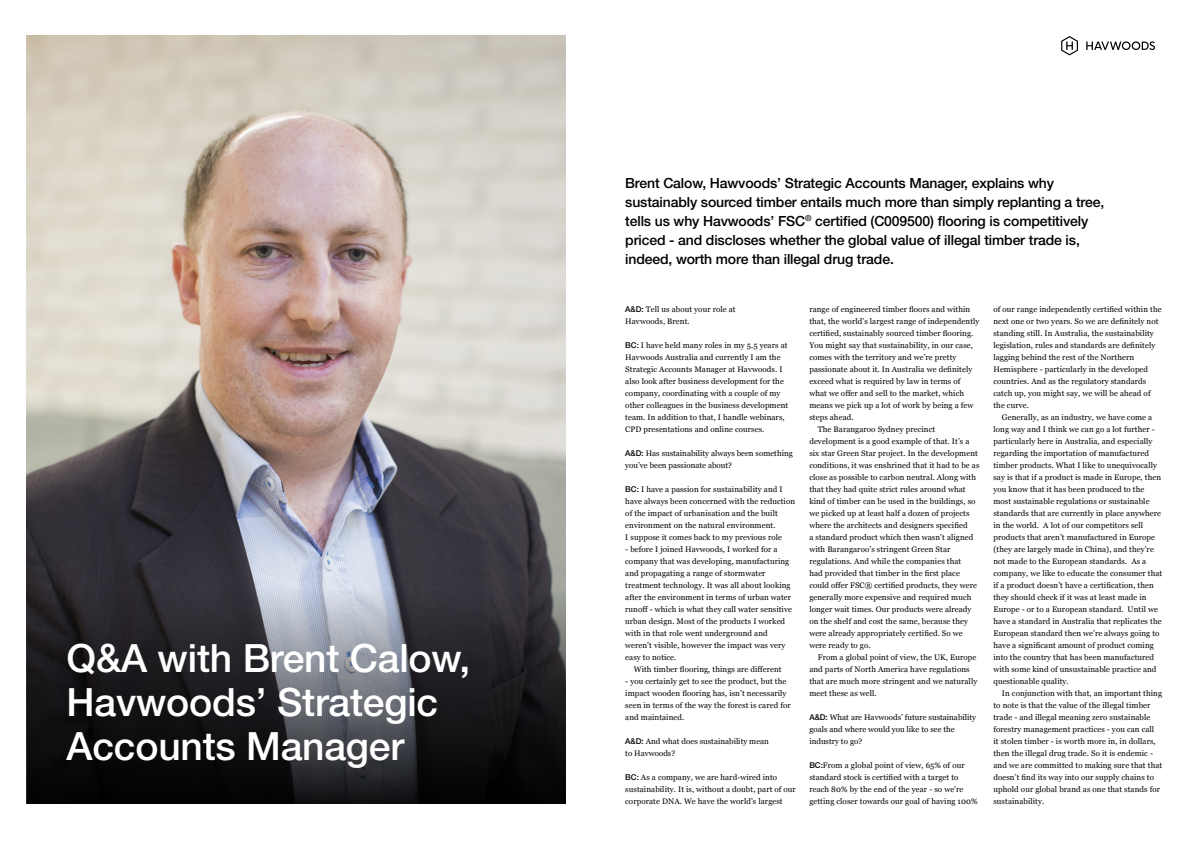
<style>
.page{position:relative;width:1191px;height:842px;background:#fff}
.page>*{position:absolute;margin:0;border:0;box-sizing:border-box;transform-origin:0 0}
.t1{font:500 39px/44px "Helvetica Neue LT Std";letter-spacing:-.005em;color:#fff}
.t2{font:500 14px/19px "Helvetica Neue LT Std";letter-spacing:-.01em;color:#000}
.t3{font:8px/12px "Georgia";letter-spacing:.01em;color:#000}
.s1{font-family:"Helvetica Neue LT Std";font-weight:500}
</style>
<div class="page">
<img style="left:27px;top:36px;width:539px;height:768px">
<svg style="left:1061px;top:36px;width:17px;height:19px"></svg>
<svg style="left:1086px;top:41px;width:69px;height:9px"></svg>
<h1 class="t1" style="left:67px;top:635px;width:405px">Q&amp;A with Brent Calow,<br>Havwoods’ Strategic<br>Accounts Manager</h1>
<p class="t2" style="left:625px;top:173px;width:480px">Brent Calow, Hawvoods’ Strategic Accounts Manager, explains why sustainably sourced timber entails much more than simply replanting a tree, tells us why Havwoods’ FSC<sup>®</sup> certified (C009500) flooring is competitively priced - and discloses whether the global value of illegal timber trade is, indeed, worth more than illegal drug trade.</p>
<p class="t3" style="left:625px;top:303px;width:112px"><span class="s1">A&amp;D:</span> Tell us about your role at<br>Havwoods, Brent.</p>
<p class="t3" style="left:625px;top:339px;width:164px"><span class="s1">BC:</span> I have held many roles in my 5.5 years at Havwoods Australia and currently I am the Strategic Accounts Manager at Havwoods. I also look after business development for the company, coordinating with a couple of my other colleagues in the business development team. In addition to that, I handle webinars, CPD presentations and online courses.</p>
<p class="t3" style="left:625px;top:447px;width:169px"><span class="s1">A&amp;D:</span> Has sustainability always been something you’ve been passionate about?</p>
<p class="t3" style="left:625px;top:483px;width:171px"><span class="s1">BC:</span> I have a passion for sustainability and I have always been concerned with the reduction of the impact of urbanisation and the built environment on the natural environment.<br>I suppose it comes back to my previous role</p>
<p class="t3" style="left:625px;top:543px;width:168px">- before I joined Havwoods, I worked for a company that was developing, manufacturing and propagating a range of stormwater treatment technology. It was all about looking after the environment in terms of urban water runoff - which is what they call water sensitive urban design. Most of the products I worked with in that role went underground and weren’t visible, however the impact was very easy to notice.</p>
<p class="t3" style="left:634px;top:663px;width:149px">With timber flooring, things are different</p>
<p class="t3" style="left:625px;top:675px;width:167px">- you certainly get to see the product, but the impact wooden flooring has, isn’t necessarily seen in terms of the way the forest is cared for and maintained.</p>
<p class="t3" style="left:625px;top:735px;width:145px"><span class="s1">A&amp;D:</span> And what does sustainability mean to Havwoods?</p>
<p class="t3" style="left:625px;top:771px;width:172px"><span class="s1">BC:</span> As a company, we are hard-wired into sustainability. It is, without a doubt, part of our corporate DNA. We have the world’s largest</p>
<p class="t3" style="left:809px;top:303px;width:162px">range of engineered timber floors and within</p>
<p class="t3" style="left:809px;top:315px;width:172px">that, the world’s largest range of independently</p>
<p class="t3" style="left:809px;top:327px;width:165px">certified, sustainably sourced timber flooring.</p>
<p class="t3" style="left:809px;top:339px;width:165px">You might say that sustainability, in our case,</p>
<p class="t3" style="left:809px;top:351px;width:149px">comes with the territory and we’re pretty</p>
<p class="t3" style="left:809px;top:363px;width:164px">passionate about it. In Australia we definitely</p>
<p class="t3" style="left:809px;top:375px;width:153px">exceed what is required by law in terms of</p>
<p class="t3" style="left:809px;top:387px;width:156px">what we offer and sell to the market, which</p>
<p class="t3" style="left:809px;top:399px;width:165px">means we pick up a lot of work by being a few</p>
<p class="t3" style="left:809px;top:411px;width:46px">steps ahead.</p>
<p class="t3" style="left:818px;top:423px;width:119px">The Barangaroo Sydney precinct</p>
<p class="t3" style="left:809px;top:435px;width:162px">development is a good example of that. It’s a</p>
<p class="t3" style="left:809px;top:447px;width:170px">six star Green Star project. In the development</p>
<p class="t3" style="left:809px;top:459px;width:172px">conditions, it was enshrined that it had to be as</p>
<p class="t3" style="left:809px;top:471px;width:168px">close as possible to carbon neutral. Along with</p>
<p class="t3" style="left:809px;top:483px;width:158px">that they had quite strict rules around what</p>
<p class="t3" style="left:809px;top:495px;width:168px">kind of timber can be used in the buildings, so</p>
<p class="t3" style="left:809px;top:507px;width:162px">we picked up at least half a dozen of projects</p>
<p class="t3" style="left:809px;top:519px;width:160px">where the architects and designers specified</p>
<p class="t3" style="left:809px;top:531px;width:166px">a standard product which then wasn’t aligned</p>
<p class="t3" style="left:809px;top:543px;width:142px">with Barangaroo’s stringent Green Star</p>
<p class="t3" style="left:809px;top:555px;width:153px">regulations. And while the companies that</p>
<p class="t3" style="left:809px;top:567px;width:152px">had provided that timber in the first place</p>
<p class="t3" style="left:809px;top:579px;width:169px">could offer FSC® certified products, they were</p>
<p class="t3" style="left:809px;top:591px;width:164px">generally more expensive and required much</p>
<p class="t3" style="left:809px;top:603px;width:164px">longer wait times. Our products were already</p>
<p class="t3" style="left:809px;top:615px;width:160px">on the shelf and cost the same, because they</p>
<p class="t3" style="left:809px;top:627px;width:155px">were already appropriately certified. So we</p>
<p class="t3" style="left:809px;top:639px;width:63px">were ready to go.</p>
<p class="t3" style="left:818px;top:651px;width:160px">From a global point of view, the UK, Europe</p>
<p class="t3" style="left:809px;top:663px;width:162px">and parts of North America have regulations</p>
<p class="t3" style="left:809px;top:675px;width:169px">that are much more stringent and we naturally</p>
<p class="t3" style="left:809px;top:687px;width:69px">meet these as well.</p>
<p class="t3" style="left:809px;top:711px;width:168px"><span class="s1">A&amp;D:</span> What are Havwoods’ future sustainability goals and where would you like to see the industry to go?</p>
<p class="t3" style="left:809px;top:759px;width:170px"><span class="s1">BC:</span>From a global point of view, 65% of our standard stock is certified with a target to reach 80% by the end of the year - so we’re getting closer towards our goal of having 100%</p>
<p class="t3" style="left:993px;top:303px;width:170px">of our range independently certified within the next one or two years. So we are definitely not standing still. In Australia, the sustainability legislation, rules and standards are definitely lagging behind the rest of the Northern Hemisphere - particularly in the developed countries. And as the regulatory standards catch up, you might say, we will be ahead of the curve.</p>
<p class="t3" style="left:993px;top:411px;width:170px;text-indent:9px">Generally, as an industry, we have come a long way and I think we can go a lot further - particularly here in Australia, and especially regarding the importation of manufactured timber products. What I like to unequivocally say is that if a product is made in Europe, then you know that it has been produced to the most sustainable regulations or sustainable standards that are currently in place anywhere in the world. A lot of our competitors sell products that aren’t manufactured in Europe (they are largely made in China), and they’re not made to the European standards. As a company, we like to educate the consumer that if a product doesn’t have a certification, then they should check if it was at least made in Europe - or to a European standard. Until we have a standard in Australia that replicates the European standard then we’re always going to have a significant amount of product coming into the country that has been manufactured with some kind of unsustainable practice and questionable quality.</p>
<p class="t3" style="left:993px;top:687px;width:170px;text-indent:9px">In conjunction with that, an important thing to note is that the value of the illegal timber trade - and illegal meaning zero sustainable forestry management practices - you can call<br>it stolen timber - is worth more in, in dollars, then the illegal drug trade. So it is endemic - and we are committed to making sure that that doesn’t find its way into our supply chains to uphold our global brand as one that stands for sustainability.</p>
</div>
